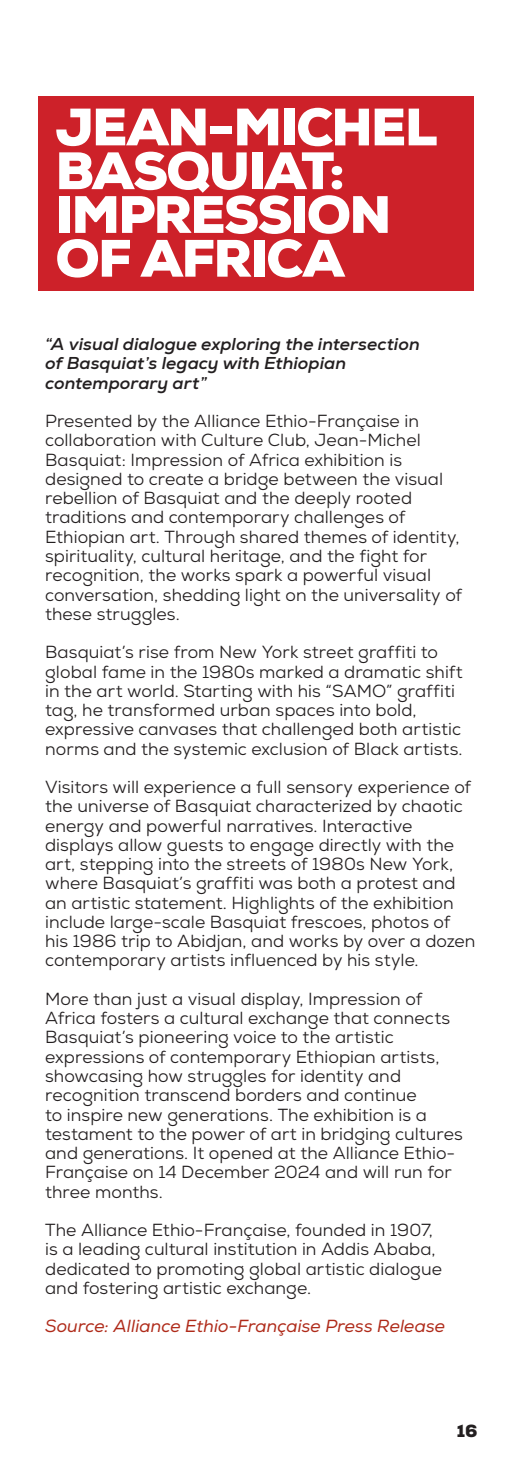
<style>
.page{position:relative;width:521px;height:1474px;background:#fff}
.page>*{position:absolute;margin:0;border:0;box-sizing:border-box;transform-origin:0 0}
.t1{font:900 52.5px/43.8px "Nexa";letter-spacing:-.03em;color:#fff}
.t2{font:17.5px/19.2px "Nexa";letter-spacing:.005em;color:#231f20}
.t3{font:italic 17.5px/19.2px "Nexa Trial Bold";letter-spacing:.005em;color:#231f20}
.t4{font:italic 17.5px "Nexa";letter-spacing:.005em;color:#af2a19}
.t5{font:900 17.5px "Nexa";color:#231f20}
</style>
<div class="page">
<div style="left:39px;top:96px;width:435px;height:194px;background:#cd2129"></div>
<h1 class="t1" style="left:55px;top:105px;width:383px">JEAN-MICHEL<br>BASQUIAT:<br>IMPRESSION<br>OF AFRICA</h1>
<p class="t3" style="left:45px;top:334px;width:376px">“A visual dialogue exploring the intersection of Basquiat’s legacy with Ethiopian contemporary art”</p>
<p class="t2" style="left:45px;top:411px;width:418px">Presented by the Alliance Ethio-Française in collaboration with Culture Club, Jean-Michel Basquiat: Impression of Africa exhibition is designed to create a bridge between the visual rebellion of Basquiat and the deeply rooted traditions and contemporary challenges of Ethiopian art. Through shared themes of identity, spirituality, cultural heritage, and the fight for recognition, the works spark a powerful visual conversation, shedding light on the universality of these struggles.</p>
<p class="t2" style="left:45px;top:642px;width:419px">Basquiat’s rise from New York street graffiti to global fame in the 1980s marked a dramatic shift in the art world. Starting with his “SAMO” graffiti tag, he transformed urban spaces into bold, expressive canvases that challenged both artistic norms and the systemic exclusion of Black artists.</p>
<p class="t2" style="left:45px;top:777px;width:432px">Visitors will experience a full sensory experience of the universe of Basquiat characterized by chaotic energy and powerful narratives. Interactive displays allow guests to engage directly with the art, stepping into the streets of 1980s New York, where Basquiat’s graffiti was both a protest and an artistic statement. Highlights of the exhibition include large-scale Basquiat frescoes, photos of his 1986 trip to Abidjan, and works by over a dozen contemporary artists influenced by his style.</p>
<p class="t2" style="left:45px;top:989px;width:419px">More than just a visual display, Impression of Africa fosters a cultural exchange that connects Basquiat’s pioneering voice to the artistic expressions of contemporary Ethiopian artists, showcasing how struggles for identity and recognition transcend borders and continue<br>to inspire new generations. The exhibition is a testament to the power of art in bridging cultures and generations. It opened at the Alliance Ethio-Française on 14 December 2024 and will run for three months.</p>
<p class="t2" style="left:45px;top:1220px;width:398px">The Alliance Ethio-Française, founded in 1907, is a leading cultural institution in Addis Ababa, dedicated to promoting global artistic dialogue and fostering artistic exchange.</p>
<p class="t4" style="left:45px;top:1315px;width:401px">Source: Alliance Ethio-Française Press Release</p>
<p class="t5" style="left:457px;top:1419px;width:22px">16</p>
</div>
